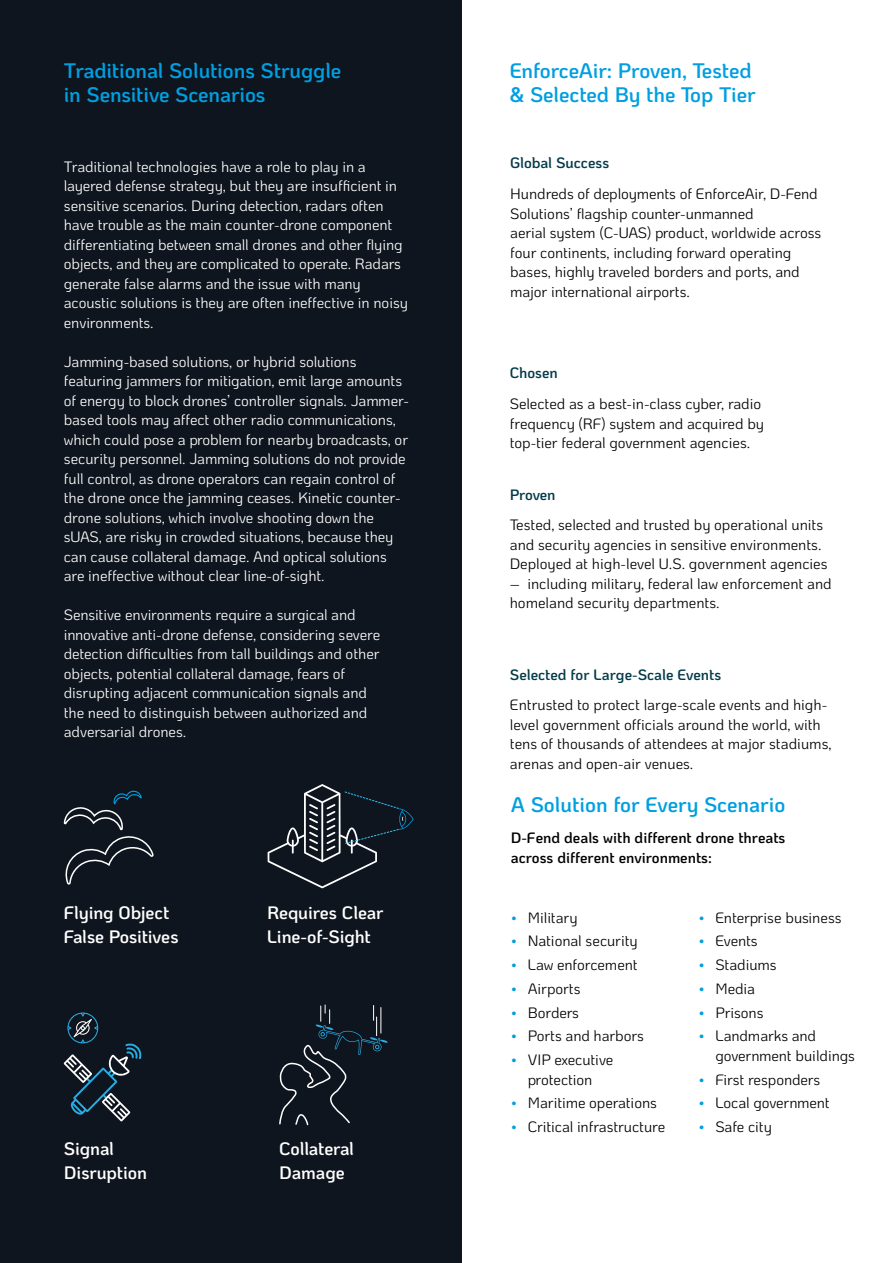
<style>
.page{position:relative;width:893px;height:1263px;background:#fff}
.page>*{position:absolute;margin:0;border:0;box-sizing:border-box;transform-origin:0 0}
.t1{font:600 21px/24px "Ko Ho";color:#009fe1}
.t2{font:600 18px/24px "Ko Ho";letter-spacing:-.005em;color:#fff}
.t3{font:15px/19.5px "Ko Ho";letter-spacing:-.005em;color:#fff}
.t4{font:15px/19.5px "Ko Ho";color:#000}
.t5{font:600 15px/19.5px "Ko Ho";color:#000}
.t6{font:600 15px "Ko Ho";color:#043b49}
.s1{color:#009fe1}
</style>
<div class="page">
<div style="left:0;top:0;width:461px;height:1263px;background:#0f151e"></div>
<svg style="left:63px;top:790px;width:91px;height:95px"></svg>
<svg style="left:268px;top:784px;width:145px;height:104px"></svg>
<svg style="left:64px;top:1012px;width:78px;height:109px"></svg>
<svg style="left:279px;top:1005px;width:109px;height:121px"></svg>
<h1 class="t1" style="left:64px;top:59px;width:279px">Traditional Solutions Struggle in Sensitive Scenarios</h1>
<h1 class="t1" style="left:510px;top:59px;width:247px">EnforceAir: Proven, Tested &amp; Selected By the Top Tier</h1>
<p class="t3" style="left:64px;top:157px;width:346px">Traditional technologies have a role to play in a layered defense strategy, but they are insufficient in sensitive scenarios. During detection, radars often have trouble as the main counter-drone component differentiating between small drones and other flying objects, and they are complicated to operate. Radars generate false alarms and the issue with many acoustic solutions is they are often ineffective in noisy environments.</p>
<p class="t3" style="left:64px;top:352px;width:347px">Jamming-based solutions, or hybrid solutions featuring jammers for mitigation, emit large amounts of energy to block drones’ controller signals. Jammer&shy;based tools may affect other radio communications, which could pose a problem for nearby broadcasts, or security personnel. Jamming solutions do not provide full control, as drone operators can regain control of the drone once the jamming ceases. Kinetic counter&shy;drone solutions, which involve shooting down the sUAS, are risky in crowded situations, because they can cause collateral damage. And optical solutions are ineffective without clear line-of-sight.</p>
<p class="t3" style="left:64px;top:605px;width:318px">Sensitive environments require a surgical and innovative anti-drone defense, considering severe detection difficulties from tall buildings and other objects, potential collateral damage, fears of disrupting adjacent communication signals and the need to distinguish between authorized and adversarial drones.</p>
<p class="t6" style="left:510px;top:151px;width:100px">Global Success</p>
<p class="t4" style="left:510px;top:184px;width:313px">Hundreds of deployments of EnforceAir, D-Fend Solutions’ flagship counter-unmanned<br>aerial system (C-UAS) product, worldwide across four continents, including forward operating bases, highly traveled borders and ports, and major international airports.</p>
<p class="t6" style="left:510px;top:361px;width:49px">Chosen</p>
<p class="t4" style="left:510px;top:394px;width:256px">Selected as a best-in-class cyber, radio frequency (RF) system and acquired by top-tier federal government agencies.</p>
<p class="t6" style="left:510px;top:482px;width:47px">Proven</p>
<p class="t4" style="left:510px;top:516px;width:319px">Tested, selected and trusted by operational units and security agencies in sensitive environments.<br>Deployed at high-level U.S. government agencies</p>
<p class="t4" style="left:510px;top:574px;width:323px">– including military, federal law enforcement and homeland security departments.</p>
<p class="t6" style="left:510px;top:662px;width:213px">Selected for Large-Scale Events</p>
<p class="t4" style="left:510px;top:695px;width:323px">Entrusted to protect large-scale events and high&shy;level government officials around the world, with tens of thousands of attendees at major stadiums, arenas and open-air venues.</p>
<h1 class="t1" style="left:511px;top:793px;width:276px">A Solution for Every Scenario</h1>
<p class="t5" style="left:511px;top:828px;width:276px">D-Fend deals with different drone threats across different environments:</p>
<p class="t2" style="left:64px;top:901px;width:116px">Flying Object<br>False Positives</p>
<p class="t2" style="left:267px;top:901px;width:118px">Requires Clear<br>Line-of-Sight</p>
<p class="t4" style="left:511px;top:908px;width:68px"><span class="s1">•</span> Military</p>
<p class="t4" style="left:511px;top:932px;width:128px"><span class="s1">•</span> National security</p>
<p class="t4" style="left:511px;top:955px;width:128px"><span class="s1">•</span> Law enforcement</p>
<p class="t4" style="left:511px;top:979px;width:71px"><span class="s1">•</span> Airports</p>
<p class="t4" style="left:511px;top:1003px;width:70px"><span class="s1">•</span> Borders</p>
<p class="t4" style="left:511px;top:1027px;width:135px"><span class="s1">•</span> Ports and harbors</p>
<p class="t4" style="left:511px;top:1050px;width:104px;text-align:center"><span class="s1">•</span> VIP executive protection</p>
<p class="t4" style="left:511px;top:1094px;width:148px"><span class="s1">•</span> Maritime operations</p>
<p class="t4" style="left:511px;top:1117px;width:156px"><span class="s1">•</span> Critical infrastructure</p>
<p class="t4" style="left:698px;top:908px;width:145px"><span class="s1">•</span> Enterprise business</p>
<p class="t4" style="left:698px;top:932px;width:61px"><span class="s1">•</span> Events</p>
<p class="t4" style="left:698px;top:955px;width:80px"><span class="s1">•</span> Stadiums</p>
<p class="t4" style="left:698px;top:979px;width:58px"><span class="s1">•</span> Media</p>
<p class="t4" style="left:698px;top:1003px;width:67px"><span class="s1">•</span> Prisons</p>
<p class="t4" style="left:715px;top:1026px;width:141px;text-indent:-17px"><span class="s1">•</span> Landmarks and government buildings</p>
<p class="t4" style="left:698px;top:1070px;width:123px"><span class="s1">•</span> First responders</p>
<p class="t4" style="left:698px;top:1093px;width:133px"><span class="s1">•</span> Local government</p>
<p class="t4" style="left:698px;top:1117px;width:75px"><span class="s1">•</span> Safe city</p>
<p class="t2" style="left:64px;top:1137px;width:85px">Signal<br>Disruption</p>
<p class="t2" style="left:279px;top:1137px;width:76px">Collateral<br>Damage</p>
</div>
